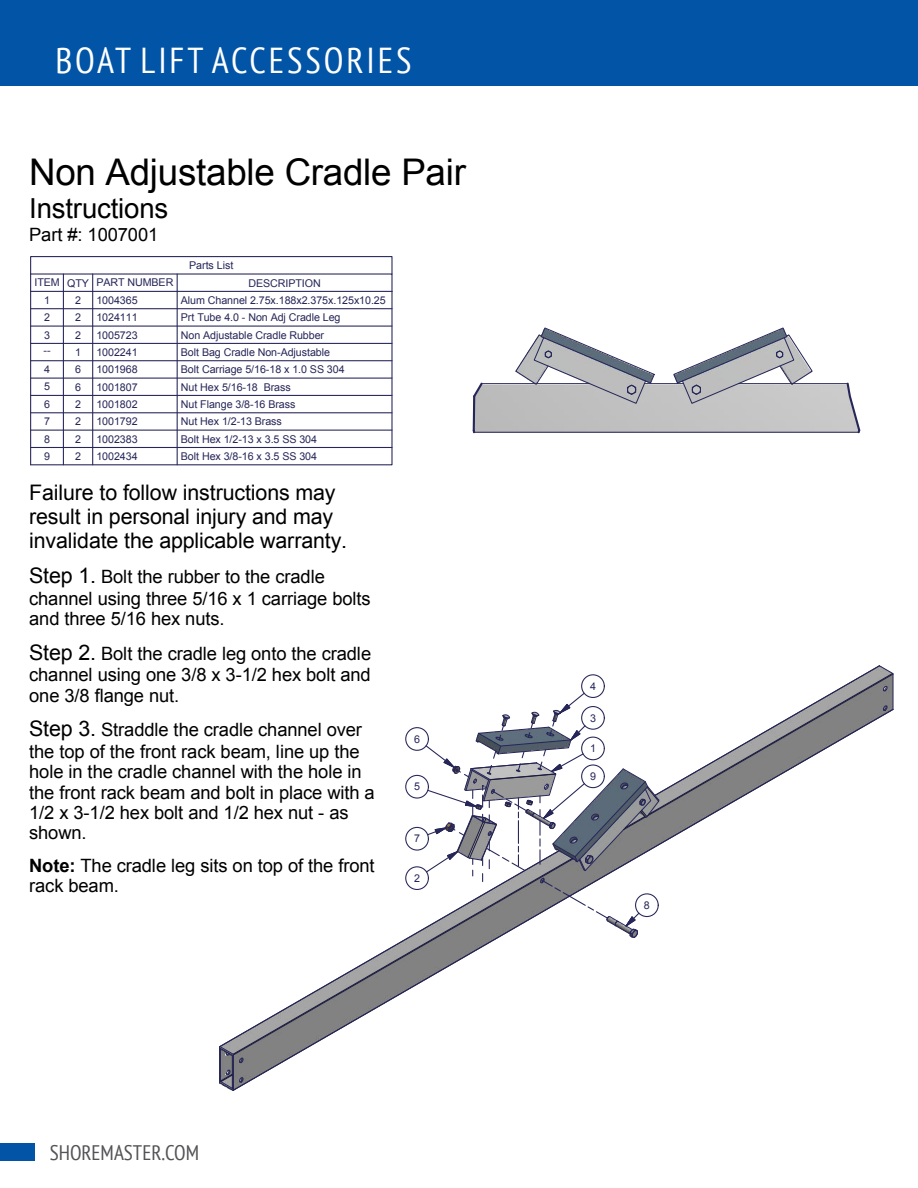
<style>
.page{position:relative;width:918px;height:1188px;background:#fff}
.page>*{position:absolute;margin:0;border:0;box-sizing:border-box;transform-origin:0 0}
.t1{font:36.75px "Arial";letter-spacing:-.01em;color:#000}
.t2{font:condensed 36px "PT Sans";letter-spacing:.08em;color:#fff}
.t3{font:27.6px "Arial";letter-spacing:-.005em;color:#000}
.t4{font:21.45px/23.9px "Arial";letter-spacing:-.01em;color:#000}
.t5{font:condensed 21px "PT Sans";color:#535355}
.t6{font:18.3px/20.5px "Arial";letter-spacing:-.005em;color:#000}
.t7{font:10.65px "Arial";letter-spacing:-.005em;color:#262659}
.s1{font-size:21.45px}
.s2{font-weight:700}
</style>
<div class="page">
<div style="left:0;top:1144px;width:35px;height:17px;background:#0154a6"></div>
<div style="left:0;top:0;width:918px;height:86px;background:#0154a6"></div>
<svg style="left:219px;top:1048px;width:13px;height:43px"></svg>
<svg style="left:232px;top:727px;width:266px;height:364px"></svg>
<svg style="left:515px;top:327px;width:140px;height:77px"></svg>
<svg style="left:673px;top:327px;width:140px;height:77px"></svg>
<svg style="left:472px;top:382px;width:13px;height:52px"></svg>
<svg style="left:845px;top:382px;width:16px;height:52px"></svg>
<hr style="left:474px;top:432px;width:385px;height:1px;background:#262659">
<hr style="left:793px;top:383px;width:55px;height:1px;background:#262659">
<hr style="left:738px;top:383px;width:53px;height:1px;background:#262659">
<hr style="left:644px;top:383px;width:40px;height:1px;background:#262659">
<hr style="left:537px;top:383px;width:53px;height:1px;background:#262659">
<hr style="left:482px;top:383px;width:53px;height:1px;background:#262659">
<div style="left:30px;top:256px;width:363px;height:19px;border:1px solid #262659"></div>
<svg style="left:30px;top:273px;width:363px;height:17px"></svg>
<svg style="left:30px;top:290px;width:363px;height:176px"></svg>
<hr style="left:177px;top:291px;width:1px;height:174px;background:#262659">
<hr style="left:92px;top:291px;width:1px;height:174px;background:#262659">
<hr style="left:63px;top:291px;width:1px;height:174px;background:#262659">
<hr style="left:30px;top:291px;width:1px;height:174px;background:#262659">
<div style="left:405px;top:866px;width:24px;height:24px;border:1px solid #262659;border-radius:50%"></div>
<div style="left:405px;top:827px;width:24px;height:24px;border:1px solid #262659;border-radius:50%"></div>
<div style="left:405px;top:727px;width:24px;height:24px;border:1px solid #262659;border-radius:50%"></div>
<svg style="left:425px;top:665px;width:469px;height:273px"></svg>
<div style="left:405px;top:775px;width:24px;height:24px;border:1px solid #262659;border-radius:50%"></div>
<h2 class="t2" style="left:55px;top:37px;width:355px">BOAT LI FT ACCESSORI ES</h2>
<p class="t1" style="left:29px;top:148px;width:438px">Non Adjustable Cradle Pair</p>
<p class="t3" style="left:29px;top:190px;width:141px">Instructions</p>
<p class="t6" style="left:29px;top:224px;width:131px">Part #: 1007001</p>
<p class="t7" style="left:189px;top:258px;width:46px">Parts List</p>
<p class="t7" style="left:34px;top:276px;width:141px">ITEM QTY PART NUMBER</p>
<p class="t7" style="left:248px;top:276px;width:74px">DESCRIPTION</p>
<p class="t7" style="left:75px;top:293px;width:7px">2</p>
<p class="t7" style="left:44px;top:293px;width:7px">1</p>
<p class="t7" style="left:96px;top:293px;width:43px">1004365</p>
<p class="t7" style="left:181px;top:293px;width:206px">Alum Channel 2.75x.188x2.375x.125x10.25</p>
<p class="t7" style="left:75px;top:310px;width:7px">2</p>
<p class="t7" style="left:44px;top:310px;width:7px">2</p>
<p class="t7" style="left:96px;top:310px;width:43px">1024111</p>
<p class="t7" style="left:181px;top:311px;width:161px">Prt Tube 4.0 - Non Adj Cradle Leg</p>
<p class="t7" style="left:75px;top:328px;width:7px">2</p>
<p class="t7" style="left:44px;top:328px;width:7px">3</p>
<p class="t7" style="left:96px;top:328px;width:43px">1005723</p>
<p class="t7" style="left:181px;top:328px;width:145px">Non Adjustable Cradle Rubber</p>
<p class="t7" style="left:44px;top:343px;width:9px">--</p>
<p class="t7" style="left:75px;top:345px;width:7px">1</p>
<p class="t7" style="left:96px;top:345px;width:43px">1002241</p>
<p class="t7" style="left:181px;top:345px;width:151px">Bolt Bag Cradle Non-Adjustable</p>
<p class="t7" style="left:75px;top:362px;width:7px">6</p>
<p class="t7" style="left:44px;top:362px;width:7px">4</p>
<p class="t7" style="left:96px;top:362px;width:43px">1001968</p>
<p class="t7" style="left:181px;top:363px;width:165px">Bolt Carriage 5/16-18 x 1.0 SS 304</p>
<p class="t7" style="left:44px;top:380px;width:7px">5</p>
<p class="t7" style="left:75px;top:380px;width:7px">6</p>
<p class="t7" style="left:96px;top:380px;width:43px">1001807</p>
<p class="t7" style="left:181px;top:380px;width:111px">Nut Hex 5/16-18 Brass</p>
<p class="t7" style="left:75px;top:397px;width:7px">2</p>
<p class="t7" style="left:44px;top:397px;width:7px">6</p>
<p class="t7" style="left:96px;top:397px;width:43px">1001802</p>
<p class="t7" style="left:181px;top:397px;width:116px">Nut Flange 3/8-16 Brass</p>
<p class="t7" style="left:44px;top:414px;width:7px">7</p>
<p class="t7" style="left:75px;top:415px;width:7px">2</p>
<p class="t7" style="left:96px;top:415px;width:43px">1001792</p>
<p class="t7" style="left:181px;top:415px;width:103px">Nut Hex 1/2-13 Brass</p>
<p class="t7" style="left:75px;top:432px;width:7px">2</p>
<p class="t7" style="left:44px;top:432px;width:7px">8</p>
<p class="t7" style="left:96px;top:432px;width:43px">1002383</p>
<p class="t7" style="left:181px;top:432px;width:138px">Bolt Hex 1/2-13 x 3.5 SS 304</p>
<p class="t7" style="left:75px;top:449px;width:7px">2</p>
<p class="t7" style="left:44px;top:449px;width:7px">9</p>
<p class="t7" style="left:96px;top:449px;width:43px">1002434</p>
<p class="t7" style="left:181px;top:449px;width:138px">Bolt Hex 3/8-16 x 3.5 SS 304</p>
<p class="t4" style="left:29px;top:481px;width:320px">Failure to follow instructions may result in personal injury and may invalidate the applicable warranty.</p>
<p class="t6" style="left:29px;top:567px;width:343px"><span class="s1">Step 1.</span> Bolt the rubber to the cradle channel using three 5/16 x 1 carriage bolts and three 5/16 hex nuts.</p>
<p class="t6" style="left:29px;top:643px;width:344px;text-align:justify"><span class="s1">Step 2.</span> Bolt the cradle leg onto the cradle channel using one 3/8 x 3-1/2 hex bolt and one 3/8 flange nut.</p>
<p class="t6" style="left:29px;top:720px;width:347px"><span class="s1">Step 3.</span> Straddle the cradle channel over the top of the front rack beam, line up the hole in the cradle channel with the hole in the front rack beam and bolt in place with a 1/2 x 3-1/2 hex bolt and 1/2 hex nut - as shown.</p>
<p class="t6" style="left:29px;top:855px;width:347px"><span class="s2">Note:</span> The cradle leg sits on top of the front rack beam.</p>
<p class="t7" style="left:414px;top:732px;width:7px">6</p>
<p class="t7" style="left:414px;top:780px;width:7px">5</p>
<p class="t7" style="left:414px;top:832px;width:7px">7</p>
<p class="t7" style="left:414px;top:871px;width:7px">2</p>
<p class="t5" style="left:50px;top:1139px;width:151px">SHOREMASTER.COM</p>
<p class="t7" style="left:590px;top:679px;width:7px">4</p>
<p class="t7" style="left:590px;top:711px;width:7px">3</p>
<p class="t7" style="left:590px;top:742px;width:7px">1</p>
<p class="t7" style="left:590px;top:769px;width:7px">9</p>
<p class="t7" style="left:644px;top:898px;width:7px">8</p>
</div>
